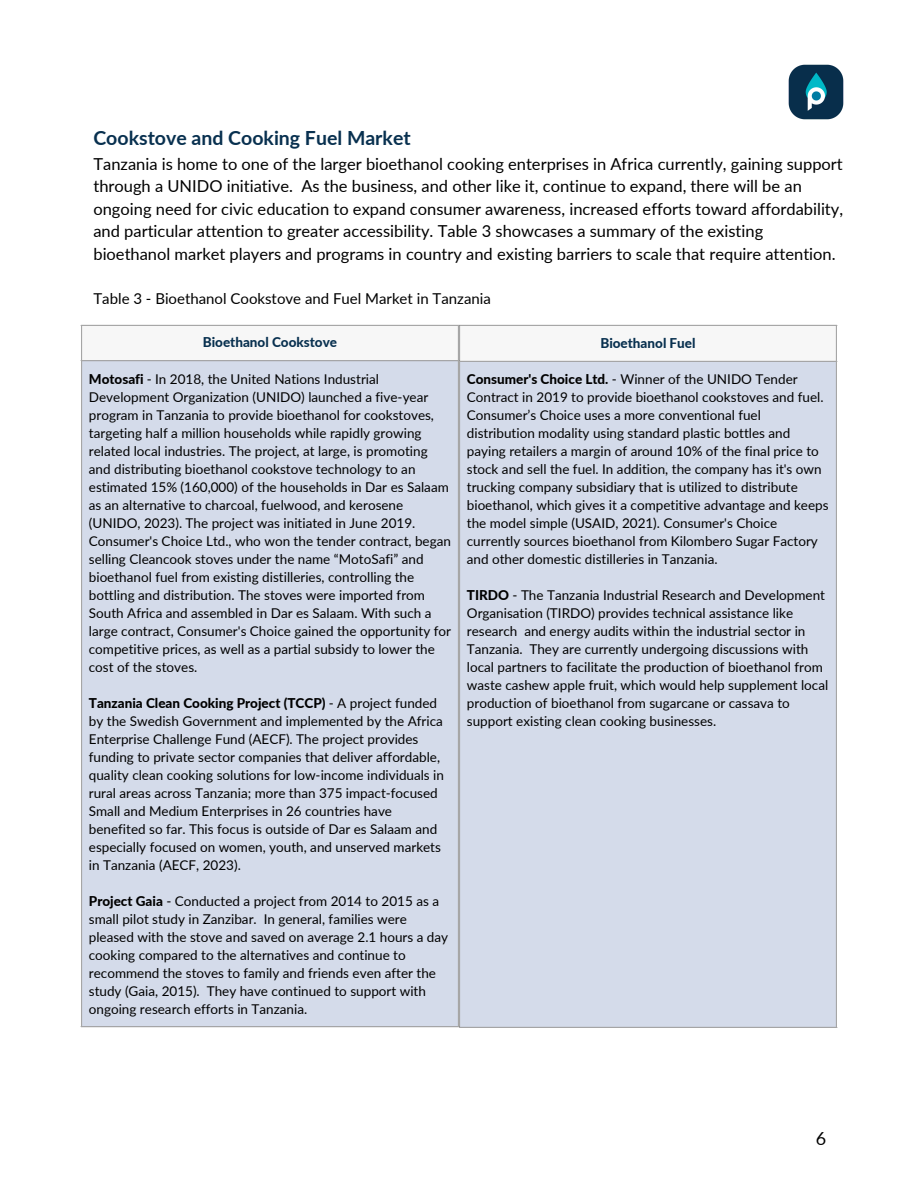
<style>
.page{position:relative;width:918px;height:1188px;background:#fff}
.page>*{position:absolute;margin:0;border:0;box-sizing:border-box;transform-origin:0 0}
.t1{font:700 19.5px "Lato";color:#08304f}
.t2{font:18px "Lato";color:#000}
.t3{font:16.5px/22.5px "Lato";color:#000}
.t4{font:15px "Lato";color:#000}
.t5{font:13.5px/18px "Lato";color:#000}
.t6{font:800 13.5px "Lato";color:#08304f}
.s1{font-weight:800}
</style>
<div class="page">
<img style="left:788px;top:64px;width:56px;height:56px">
<div style="left:459px;top:325px;width:378px;height:37px;background:#f7f7f7"></div>
<div style="left:459px;top:361px;width:378px;height:667px;background:#d4dbea"></div>
<hr style="left:459px;top:326px;width:1px;height:701px;background:#a6a6a6">
<hr style="left:836px;top:326px;width:1px;height:701px;background:#a6a6a6">
<hr style="left:459px;top:325px;width:378px;height:1px;background:#a6a6a6">
<hr style="left:459px;top:361px;width:378px;height:1px;background:#a6a6a6">
<hr style="left:459px;top:1027px;width:378px;height:1px;background:#a6a6a6">
<div style="left:81px;top:325px;width:378px;height:36px;background:#f7f7f7"></div>
<div style="left:81px;top:360px;width:378px;height:667px;background:#d4dbea"></div>
<hr style="left:81px;top:326px;width:1px;height:700px;background:#a6a6a6">
<hr style="left:458px;top:326px;width:1px;height:700px;background:#a6a6a6">
<hr style="left:81px;top:325px;width:378px;height:1px;background:#a6a6a6">
<hr style="left:81px;top:360px;width:378px;height:1px;background:#a6a6a6">
<hr style="left:81px;top:1026px;width:378px;height:1px;background:#a6a6a6">
<h1 class="t1" style="left:93px;top:126px;width:319px">Cookstove and Cooking Fuel Market</h1>
<p class="t3" style="left:93px;top:152px;width:751px">Tanzania is home to one of the larger bioethanol cooking enterprises in Africa currently, gaining support through a UNIDO initiative. As the business, and other like it, continue to expand, there will be an ongoing need for civic education to expand consumer awareness, increased efforts toward affordability, and particular attention to greater accessibility. Table 3 showcases a summary of the existing bioethanol market players and programs in country and existing barriers to scale that require attention.</p>
<p class="t4" style="left:93px;top:289px;width:399px">Table 3 - Bioethanol Cookstove and Fuel Market in Tanzania</p>
<p class="t6" style="left:203px;top:334px;width:136px">Bioethanol Cookstove</p>
<p class="t5" style="left:89px;top:370px;width:364px"><span class="s1">Motosafi</span> - In 2018, the United Nations Industrial Development Organization (UNIDO) launched a five-year program in Tanzania to provide bioethanol for cookstoves, targeting half a million households while rapidly growing related local industries. The project, at large, is promoting and distributing bioethanol cookstove technology to an estimated 15% (160,000) of the households in Dar es Salaam as an alternative to charcoal, fuelwood, and kerosene (UNIDO, 2023). The project was initiated in June 2019.<br>Consumer's Choice Ltd., who won the tender contract, began selling Cleancook stoves under the name “MotoSafi” and bioethanol fuel from existing distilleries, controlling the bottling and distribution. The stoves were imported from South Africa and assembled in Dar es Salaam. With such a large contract, Consumer's Choice gained the opportunity for competitive prices, as well as a partial subsidy to lower the cost of the stoves.</p>
<p class="t5" style="left:89px;top:694px;width:357px"><span class="s1">Tanzania Clean Cooking Project (TCCP)</span> - A project funded by the Swedish Government and implemented by the Africa Enterprise Challenge Fund (AECF). The project provides funding to private sector companies that deliver affordable, quality clean cooking solutions for low-income individuals in rural areas across Tanzania; more than 375 impact-focused Small and Medium Enterprises in 26 countries have benefited so far. This focus is outside of Dar es Salaam and especially focused on women, youth, and unserved markets in Tanzania (AECF, 2023).</p>
<p class="t5" style="left:89px;top:892px;width:361px"><span class="s1">Project Gaia</span> - Conducted a project from 2014 to 2015 as a small pilot study in Zanzibar. In general, families were pleased with the stove and saved on average 2.1 hours a day cooking compared to the alternatives and continue to recommend the stoves to family and friends even after the study (Gaia, 2015). They have continued to support with ongoing research efforts in Tanzania.</p>
<p class="t6" style="left:600px;top:335px;width:97px">Bioethanol Fuel</p>
<p class="t5" style="left:467px;top:370px;width:363px"><span class="s1">Consumer's Choice Ltd.</span> - Winner of the UNIDO Tender Contract in 2019 to provide bioethanol cookstoves and fuel.<br>Consumer’s Choice uses a more conventional fuel distribution modality using standard plastic bottles and paying retailers a margin of around 10% of the final price to stock and sell the fuel. In addition, the company has it's own trucking company subsidiary that is utilized to distribute bioethanol, which gives it a competitive advantage and keeps the model simple (USAID, 2021). Consumer's Choice currently sources bioethanol from Kilombero Sugar Factory and other domestic distilleries in Tanzania.</p>
<p class="t5" style="left:467px;top:586px;width:363px"><span class="s1">TIRDO</span> - The Tanzania Industrial Research and Development Organisation (TIRDO) provides technical assistance like research and energy audits within the industrial sector in Tanzania. They are currently undergoing discussions with local partners to facilitate the production of bioethanol from waste cashew apple fruit, which would help supplement local production of bioethanol from sugarcane or cassava to support existing clean cooking businesses.</p>
<h2 class="t2" style="left:816px;top:1128px;width:12px">6</h2>
</div>
